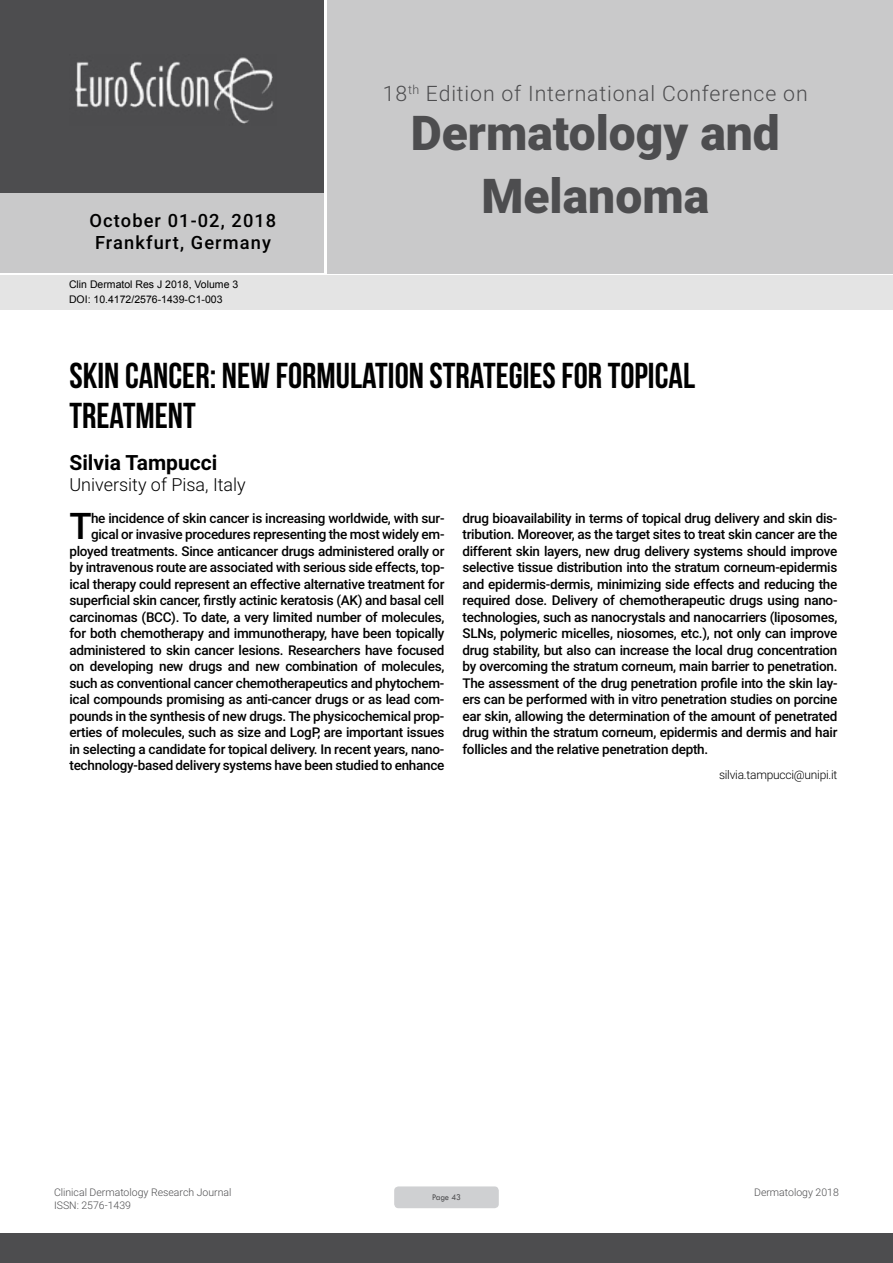
<style>
.page{position:relative;width:893px;height:1263px;background:#fff}
.page>*{position:absolute;margin:0;border:0;box-sizing:border-box;transform-origin:0 0}
.t1{font:900 48px/63px "Roboto";color:#4d4d4f;text-align:center}
.t2{font:500 36.75px "Roboto";color:#000}
.t3{font:36px/39.6px "Bebas Neue";color:#000}
.t4{font:300 21.3px "Roboto";letter-spacing:.04em;color:#4d4d4f}
.t5{font:700 21px "Roboto";color:#000}
.t6{font:500 18.3px/21.9px "Roboto";letter-spacing:.06em;color:#000;text-align:center}
.t7{font:300 18px "Roboto";color:#000}
.t8{font:500 13.5px/16.5px "Roboto";letter-spacing:-.02em;color:#000;text-align:right}
.t9{font:300 12px "Roboto";letter-spacing:-.02em;color:#000}
.t10{font:300 10.5px "Roboto";color:#4d4d4f}
.t11{font:10.5px/14.4px "Arial";color:#000}
.t12{font:9px "Tw Cen";letter-spacing:-.02em;color:#4d4d4f;scale:.95 1}
</style>
<div class="page">
<div style="left:0;top:0;width:323px;height:193px;background:#4d4d4f"></div>
<div style="left:1px;top:193px;width:323px;height:80px;background:#c9c9ca"></div>
<div style="left:327px;top:0;width:566px;height:273px;background:#c9c9ca"></div>
<img style="left:75px;top:57px;width:199px;height:67px">
<div style="left:0;top:1233px;width:893px;height:30px;background:#4d4d4f"></div>
<div style="left:1px;top:275px;width:892px;height:35px;background:#e4e4e4"></div>
<div style="left:394px;top:1186px;width:105px;height:22px;background:#cfd0d2;border-radius:4px"></div>
<h3 class="t6" style="left:90px;top:209px;width:188px">October 01-02, 2018<br>Frankfurt, Germany</h3>
<p class="t11" style="left:69px;top:278px;width:171px">Clin Dermatol Res J 2018, Volume 3<br>DOI: 10.4172/2576-1439-C1-003</p>
<h3 class="t4" style="left:383px;top:78px;width:426px">18<sup>th</sup> Edition of International Conference on</h3>
<h1 class="t1" style="left:411px;top:99px;width:371px">Dermatology and<br>Melanoma</h1>
<h3 class="t3" style="left:69px;top:356px;width:627px">SKIN CANCER: NEW FORMULATION STRATEGIES FOR TOPICAL<br>TREATMENT</h3>
<h3 class="t5" style="left:69px;top:447px;width:149px">Silvia Tampucci</h3>
<h3 class="t7" style="left:69px;top:472px;width:178px">University of Pisa, Italy</h3>
<p class="t8" style="left:69px;top:509px;width:376px">he incidence of skin cancer is increasing worldwide, with sur&shy;gical or invasive procedures representing the most widely em&shy;ployed treatments. Since anticancer drugs administered orally or by intravenous route are associated with serious side effects, top&shy;ical therapy could represent an effective alternative treatment for superficial skin cancer, firstly actinic keratosis (AK) and basal cell carcinomas (BCC). To date, a very limited number of molecules, for both chemotherapy and immunotherapy, have been topically administered to skin cancer lesions. Researchers have focused on developing new drugs and new combination of molecules, such as conventional cancer chemotherapeutics and phytochem&shy;ical compounds promising as anti-cancer drugs or as lead com&shy;pounds in the synthesis of new drugs. The physicochemical prop&shy;erties of molecules, such as size and LogP, are important issues in selecting a candidate for topical delivery. In recent years, nano&shy;technology-based delivery systems have been studied to enhance</p>
<p class="t8" style="left:462px;top:509px;width:376px;text-align:justify">drug bioavailability in terms of topical drug delivery and skin dis&shy;tribution. Moreover, as the target sites to treat skin cancer are the different skin layers, new drug delivery systems should improve selective tissue distribution into the stratum corneum-epidermis and epidermis-dermis, minimizing side effects and reducing the required dose. Delivery of chemotherapeutic drugs using nano&shy;technologies, such as nanocrystals and nanocarriers (liposomes, SLNs, polymeric micelles, niosomes, etc.), not only can improve drug stability, but also can increase the local drug concentration by overcoming the stratum corneum, main barrier to penetration.<br>The assessment of the drug penetration profile into the skin lay&shy;ers can be performed with in vitro penetration studies on porcine ear skin, allowing the determination of the amount of penetrated drug within the stratum corneum, epidermis and dermis and hair follicles and the relative penetration depth.</p>
<p class="t9" style="left:719px;top:766px;width:120px">silvia.tampucci@unipi.it</p>
<h2 class="t2" style="left:69px;top:500px;width:24px">T</h2>
<p class="t10" style="left:54px;top:1185px;width:179px">Clinical Dermatology Research Journal</p>
<p class="t10" style="left:754px;top:1185px;width:86px">Dermatology 2018</p>
<p class="t10" style="left:54px;top:1198px;width:78px">ISSN: 2576-1439</p>
<p class="t12" style="left:432px;top:1192px;width:32px">Page 43</p>
</div>
